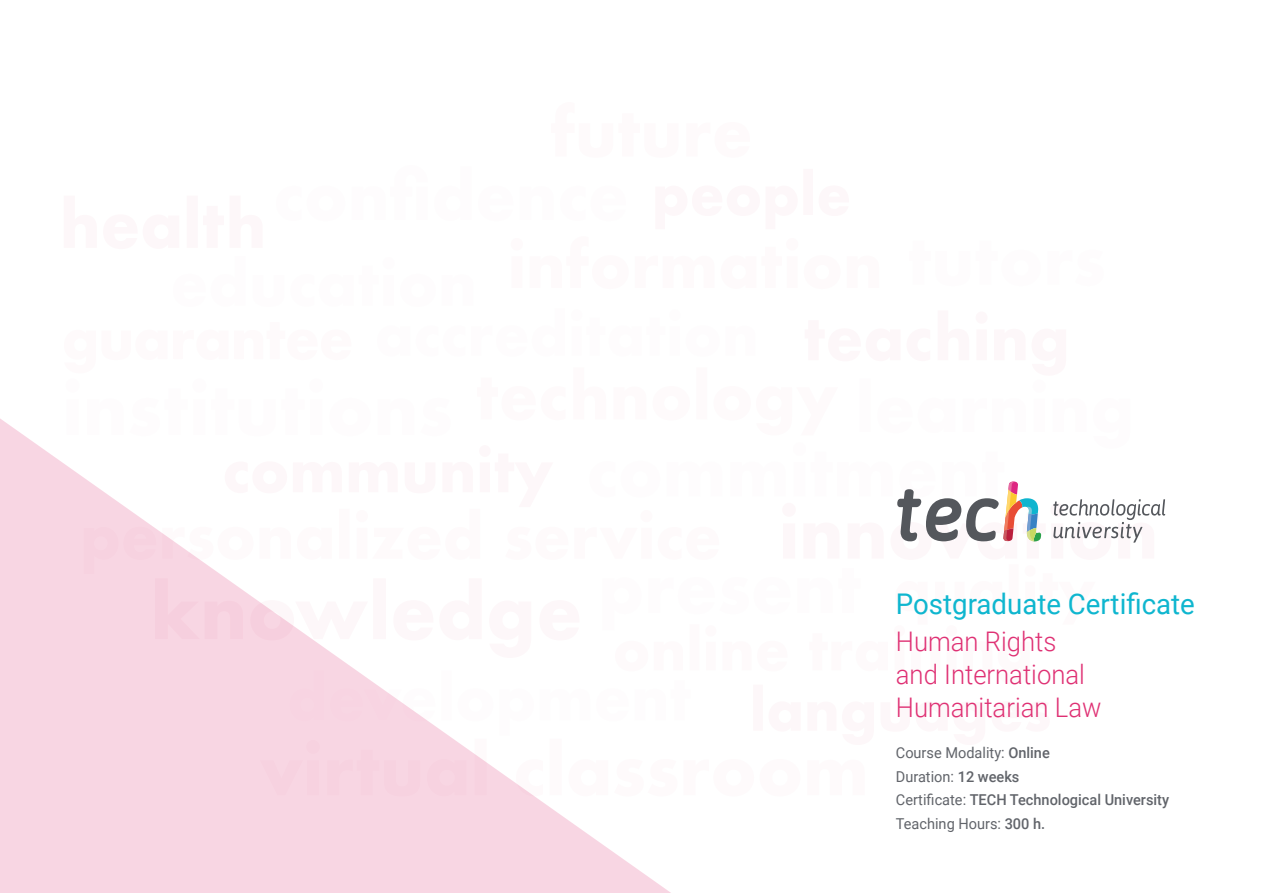
<style>
.page{position:relative;width:1263px;height:893px;background:#fff}
.page>*{position:absolute;margin:0;border:0;box-sizing:border-box;transform-origin:0 0}
.t1{font:28.5px "Roboto";color:#0fb6cf}
.t2{font:300 27px/33px "Roboto";color:#df3174;scale:.95 1}
.t3{font:15px/23.7px "Roboto";color:#61646a}
.s1{font-weight:500}
</style>
<div class="page">
<svg style="left:897px;top:481px;width:268px;height:62px"></svg>
<svg style="left:0;top:418px;width:671px;height:475px"></svg>
<h1 class="t1" style="left:896px;top:584px;width:301px">Postgraduate Certificate</h1>
<h2 class="t2" style="left:896px;top:624px;width:218px">Human Rights and International<br>Humanitarian Law</h2>
<p class="t3" style="left:896px;top:740px;width:275px">Course Modality: <span class="s1">Online<br></span>Duration: <span class="s1">12 weeks<br></span>Certificate: <span class="s1">TECH Technological University<br></span>Teaching Hours: <span class="s1">300 h.</span></p>
</div>
